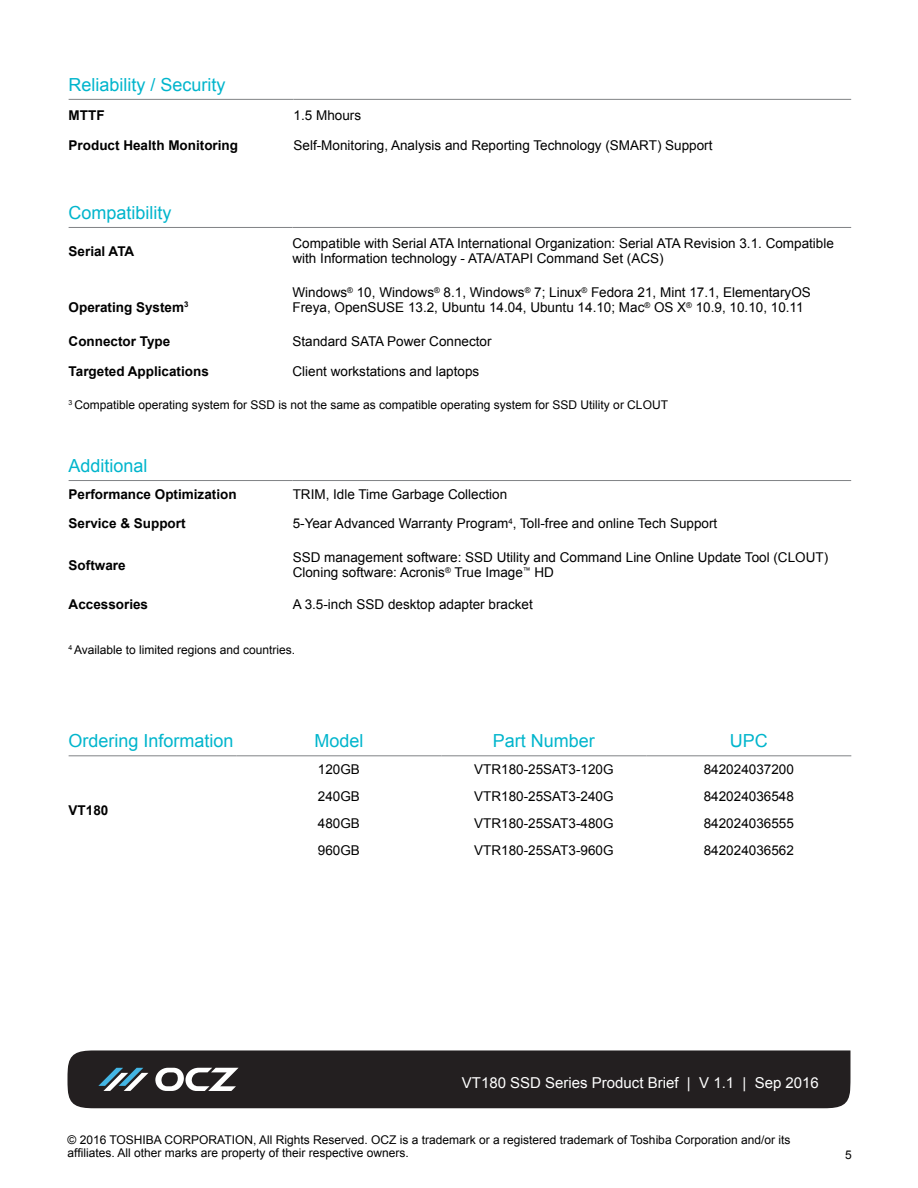
<style>
.page{position:relative;width:918px;height:1188px;background:#fff}
.page>*{position:absolute;margin:0;border:0;box-sizing:border-box;transform-origin:0 0}
.t1{font:18px "Arial";color:#00b5cc}
.t2{font:15px "Arial";color:#fff}
.t3{font:13.5px/15px "Arial";color:#000}
.t4{font:700 13.5px "Arial";color:#000}
.t5{font:12px/13.5px "Arial";color:#000}
</style>
<div class="page">
<div style="left:68px;top:1050px;width:782px;height:58px;background:#231f20"></div>
<svg style="left:155px;top:1068px;width:84px;height:23px"></svg>
<svg style="left:98px;top:1068px;width:50px;height:23px"></svg>
<hr style="left:69px;top:480px;width:224px;height:1px;background:#808285">
<hr style="left:293px;top:480px;width:558px;height:1px;background:#808285">
<hr style="left:69px;top:99px;width:225px;height:1px;background:#808285">
<hr style="left:294px;top:99px;width:557px;height:1px;background:#808285">
<hr style="left:69px;top:227px;width:224px;height:1px;background:#808285">
<hr style="left:292px;top:227px;width:559px;height:1px;background:#808285">
<hr style="left:69px;top:756px;width:168px;height:1px;background:#808285">
<hr style="left:237px;top:756px;width:204px;height:1px;background:#808285">
<hr style="left:441px;top:756px;width:205px;height:1px;background:#808285">
<hr style="left:646px;top:756px;width:205px;height:1px;background:#808285">
<h1 class="t1" style="left:69px;top:73px;width:159px">Reliability / Security</h1>
<p class="t4" style="left:69px;top:106px;width:37px">MTTF</p>
<p class="t3" style="left:294px;top:107px;width:69px">1.5 Mhours</p>
<p class="t4" style="left:69px;top:136px;width:171px">Product Health Monitoring</p>
<p class="t3" style="left:294px;top:138px;width:420px">Self-Monitoring, Analysis and Reporting Technology (SMART) Support</p>
<h1 class="t1" style="left:69px;top:201px;width:105px">Compatibility</h1>
<p class="t4" style="left:69px;top:242px;width:67px">Serial ATA</p>
<p class="t3" style="left:292px;top:236px;width:543px">Compatible with Serial ATA International Organization: Serial ATA Revision 3.1. Compatible with Information technology - ATA/ATAPI Command Set (ACS)</p>
<p class="t4" style="left:69px;top:298px;width:121px">Operating System<sup>3</sup></p>
<p class="t3" style="left:292px;top:285px;width:520px">Windows<sup>®</sup> 10, Windows<sup>®</sup> 8.1, Windows<sup>®</sup> 7; Linux<sup>®</sup> Fedora 21, Mint 17.1, ElementaryOS<br>Freya, OpenSUSE 13.2, Ubuntu 14.04, Ubuntu 14.10; Mac<sup>®</sup> OS X<sup>®</sup> 10.9, 10.10, 10.11</p>
<p class="t4" style="left:69px;top:332px;width:103px">Connector Type</p>
<p class="t3" style="left:292px;top:334px;width:201px">Standard SATA Power Connector</p>
<p class="t4" style="left:69px;top:362px;width:142px">Targeted Applications</p>
<p class="t3" style="left:292px;top:364px;width:188px">Client workstations and laptops</p>
<p class="t5" style="left:69px;top:398px;width:601px"><sup>3</sup> Compatible operating system for SSD is not the same as compatible operating system for SSD Utility or CLOUT</p>
<h1 class="t1" style="left:69px;top:454px;width:81px">Additional</h1>
<p class="t4" style="left:69px;top:485px;width:170px">Performance Optimization</p>
<p class="t3" style="left:293px;top:487px;width:216px">TRIM, Idle Time Garbage Collection</p>
<p class="t4" style="left:69px;top:515px;width:119px">Service &amp; Support</p>
<p class="t3" style="left:293px;top:516px;width:426px">5-Year Advanced Warranty Program<sup>4</sup>, Toll-free and online Tech Support</p>
<p class="t4" style="left:69px;top:556px;width:59px">Software</p>
<p class="t3" style="left:293px;top:550px;width:537px">SSD management software: SSD Utility and Command Line Online Update Tool (CLOUT)<br>Cloning software: Acronis<sup>®</sup> True Image<sup>™</sup> HD</p>
<p class="t4" style="left:69px;top:596px;width:81px">Accessories</p>
<p class="t3" style="left:293px;top:597px;width:242px">A 3.5-inch SSD desktop adapter bracket</p>
<p class="t5" style="left:69px;top:643px;width:228px"><sup>4</sup> Available to limited regions and countries.</p>
<h1 class="t1" style="left:69px;top:729px;width:167px">Ordering Information</h1>
<h1 class="t1" style="left:314px;top:729px;width:51px">Model</h1>
<h1 class="t1" style="left:493px;top:729px;width:104px">Part Number</h1>
<h1 class="t1" style="left:730px;top:729px;width:39px">UPC</h1>
<p class="t4" style="left:69px;top:801px;width:41px">VT180</p>
<p class="t3" style="left:318px;top:762px;width:44px">120GB</p>
<p class="t3" style="left:474px;top:762px;width:141px">VTR180-25SAT3-120G</p>
<p class="t3" style="left:704px;top:762px;width:92px">842024037200</p>
<p class="t3" style="left:318px;top:789px;width:44px">240GB</p>
<p class="t3" style="left:474px;top:789px;width:141px">VTR180-25SAT3-240G</p>
<p class="t3" style="left:704px;top:789px;width:92px">842024036548</p>
<p class="t3" style="left:318px;top:816px;width:44px">480GB</p>
<p class="t3" style="left:474px;top:816px;width:141px">VTR180-25SAT3-480G</p>
<p class="t3" style="left:704px;top:816px;width:92px">842024036555</p>
<p class="t3" style="left:318px;top:843px;width:44px">960GB</p>
<p class="t3" style="left:474px;top:843px;width:141px">VTR180-25SAT3-960G</p>
<p class="t3" style="left:704px;top:843px;width:92px">842024036562</p>
<p class="t2" style="left:462px;top:1073px;width:359px">VT180 SSD Series Product Brief | V 1.1 | Sep 2016</p>
<p class="t5" style="left:68px;top:1133px;width:724px">© 2016 TOSHIBA CORPORATION, All Rights Reserved. OCZ is a trademark or a registered trademark of Toshiba Corporation and/or its affiliates. All other marks are property of their respective owners.</p>
<p class="t5" style="left:845px;top:1148px;width:8px">5</p>
</div>
